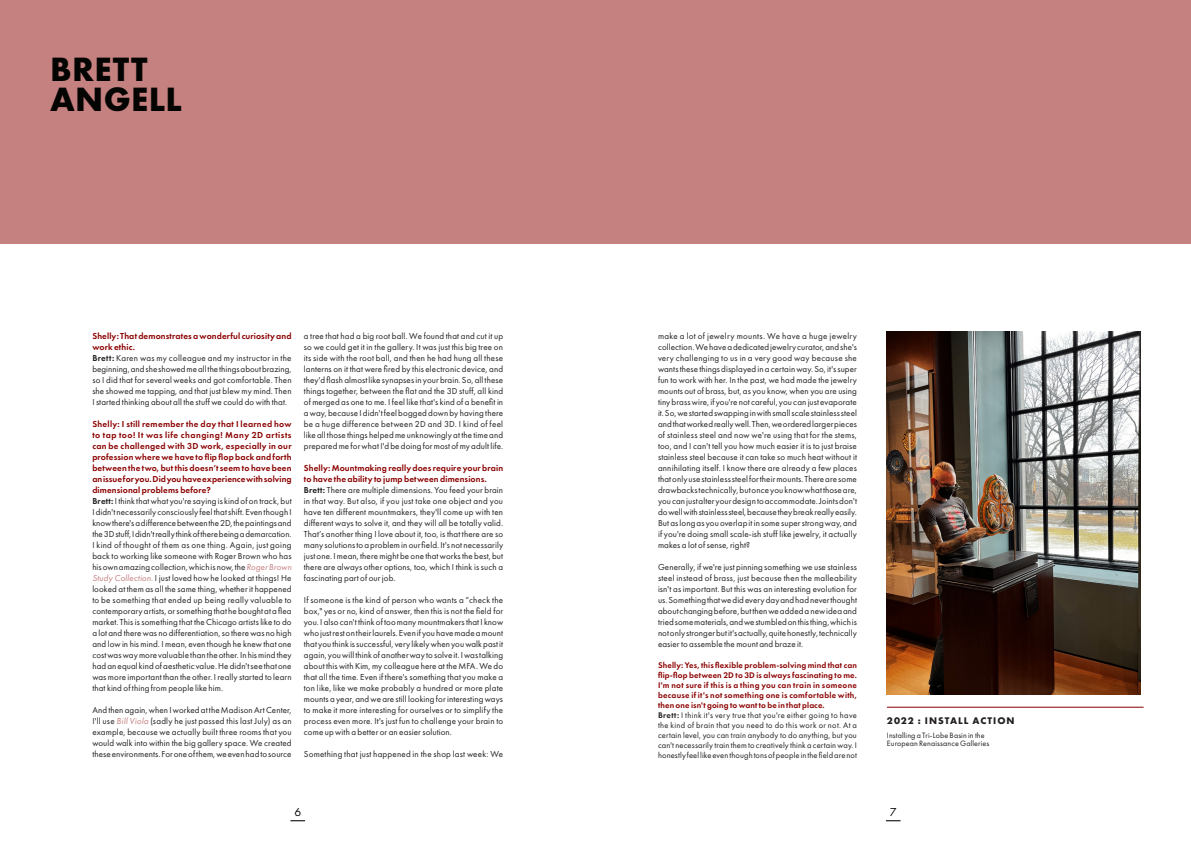
<style>
.page{position:relative;width:1191px;height:842px;background:#fff}
.page>*{position:absolute;margin:0;border:0;box-sizing:border-box;transform-origin:0 0}
.t1{font:700 35px/30px "Futura PT";letter-spacing:.01em;color:#040503}
.t2{font:12px "Futura PT";color:#040503}
.t3{font:700 10px "Futura PT";letter-spacing:.1em;color:#231f20}
.t4{font:9px/11px "Futura PT";letter-spacing:.01em;color:#231f20;text-align:justify}
.t5{font:8.5px/10px "Futura PT";letter-spacing:.02em;color:#231f20}
.t6{font:8px/8.5px "Futura PT";letter-spacing:.015em;color:#231f20}
.s1{font-weight:600;color:#8b0000}
.s2{font-weight:600}
.s3{font-style:italic;color:#c58080}
</style>
<div class="page">
<div style="left:0;top:0;width:1191px;height:243px;background:#c58080"></div>
<hr style="left:887px;top:707px;width:256px;height:1px;background:#8b0000">
<svg style="left:886px;top:820px;width:14px;height:1px"></svg>
<svg style="left:290px;top:820px;width:15px;height:1px"></svg>
<img style="left:887px;top:332px;width:253px;height:363px">
<h1 class="t1" style="left:50px;top:53px;width:133px">BRETT<br>ANGELL</h1>
<p class="t4" style="left:92px;top:330px;width:201px;text-align:left"><span class="s1">Shelly: That demonstrates a wonderful curiosity and work ethic.<br></span><span class="s2">Brett:</span> Karen was my colleague and my instructor in the beginning, and she showed me all the things about brazing, so I did that for several weeks and got comfortable. Then she showed me tapping, and that just blew my mind. Then I started thinking about all the stuff we could do with that.</p>
<p class="t4" style="left:92px;top:418px;width:201px;text-align:left"><span class="s1">Shelly: I still remember the day that I learned how to tap too! It was life changing! Many 2D artists can be challenged with 3D work, especially in our profession where we have to flip flop back and forth between the two, but this doesn’t seem to have been an issue for you. Did you have experience with solving dimensional problems before?<br></span><span class="s2">Brett:</span> I think that what you're saying is kind of on track, but I didn't necessarily consciously feel that shift. Even though I know there's a difference between the 2D, the paintings and the 3D stuff, I didn't really think of there being a demarcation.<br>I kind of thought of them as one thing. Again, just going back to working like someone with Roger Brown who has his own amazing collection, which is now, the <span class="s3">Roger Brown Study Collection.</span> I just loved how he looked at things! He looked at them as all the same thing, whether it happened to be something that ended up being really valuable to contemporary artists, or something that he bought at a flea market. This is something that the Chicago artists like to do a lot and there was no differentiation, so there was no high and low in his mind. I mean, even though he knew that one cost was way more valuable than the other. In his mind they had an equal kind of aesthetic value. He didn't see that one was more important than the other. I really started to learn that kind of thing from people like him.</p>
<p class="t4" style="left:92px;top:704px;width:201px">And then again, when I worked at the Madison Art Center, I'll use <span class="s3">Bill Viola</span> (sadly he just passed this last July) as an example, because we actually built three rooms that you would walk into within the big gallery space. We created these environments. For one of them, we even had to source</p>
<p class="t4" style="left:304px;top:330px;width:201px">a tree that had a big root ball. We found that and cut it up so we could get it in the gallery. It was just this big tree on its side with the root ball, and then he had hung all these lanterns on it that were fired by this electronic device, and they'd flash almost like synapses in your brain. So, all these things together, between the flat and the 3D stuff, all kind of merged as one to me. I feel like that's kind of a benefit in a way, because I didn't feel bogged down by having there be a huge difference between 2D and 3D. I kind of feel like all those things helped me unknowingly at the time and prepared me for what I'd be doing for most of my adult life.</p>
<p class="t4" style="left:304px;top:462px;width:201px;text-align:left"><span class="s1">Shelly: Mountmaking really does require your brain to have the ability to jump between dimensions.<br></span><span class="s2">Brett:</span> There are multiple dimensions. You feed your brain in that way. But also, if you just take one object and you have ten different mountmakers, they'll come up with ten different ways to solve it, and they will all be totally valid.<br>That’s another thing I love about it, too, is that there are so many solutions to a problem in our field. It's not necessarily just one. I mean, there might be one that works the best, but there are always other options, too, which I think is such a fascinating part of our job.</p>
<p class="t4" style="left:304px;top:594px;width:201px">If someone is the kind of person who wants a “check the box," yes or no, kind of answer, then this is not the field for you. I also can't think of too many mountmakers that I know who just rest on their laurels. Even if you have made a mount that you think is successful, very likely when you walk past it again, you will think of another way to solve it. I was talking about this with Kim, my colleague here at the MFA. We do that all the time. Even if there's something that you make a ton like, like we make probably a hundred or more plate mounts a year, and we are still looking for interesting ways to make it more interesting for ourselves or to simplify the process even more. It's just fun to challenge your brain to come up with a better or an easier solution.</p>
<p class="t4" style="left:304px;top:748px;width:201px">Something that just happened in the shop last week: We</p>
<p class="t4" style="left:658px;top:330px;width:200px">make a lot of jewelry mounts. We have a huge jewelry collection. We have a dedicated jewelry curator, and she's very challenging to us in a very good way because she wants these things displayed in a certain way. So, it's super fun to work with her. In the past, we had made the jewelry mounts out of brass, but, as you know, when you are using tiny brass wire, if you're not careful, you can just evaporate it. So, we started swapping in with small scale stainless steel and that worked really well. Then, we ordered larger pieces of stainless steel and now we're using that for the stems, too, and I can't tell you how much easier it is to just braise stainless steel because it can take so much heat without it annihilating itself. I know there are already a few places that only use stainless steel for their mounts. There are some drawbacks technically, but once you know what those are, you can just alter your design to accommodate. Joints don't do well with stainless steel, because they break really easily.<br>But as long as you overlap it in some super strong way, and if you're doing small scale-ish stuff like jewelry, it actually makes a lot of sense, right?</p>
<p class="t4" style="left:658px;top:561px;width:200px">Generally, if we're just pinning something we use stainless steel instead of brass, just because then the malleability isn't as important. But this was an interesting evolution for us. Something that we did every day and had never thought about changing before, but then we added a new idea and tried some materials, and we stumbled on this thing, which is not only stronger but it's actually, quite honestly, technically easier to assemble the mount and braze it.</p>
<p class="t5" style="left:658px;top:660px;width:200px"><span class="s1">Shelly: Yes, this flexible problem-solving mind that can flip-flop between 2D to 3D is always fascinating to me.<br>I'm not sure if this is a thing you can train in someone because if it's not something one is comfortable with, then one isn't going to want to be in that place.<br></span><span class="s2">Brett:</span> I think it's very true that you're either going to have the kind of brain that you need to do this work or not. At a certain level, you can train anybody to do anything, but you can't necessarily train them to creatively think a certain way. I honestly feel like even though tons of people in the field are not</p>
<p class="t3" style="left:887px;top:714px;width:129px">2022 : INSTALL ACTION</p>
<p class="t6" style="left:887px;top:731px;width:104px">Installing a Tri-Lobe Basin in the<br>European Renaissance Galleries</p>
<h2 class="t2" style="left:294px;top:805px;width:8px">6</h2>
<h2 class="t2" style="left:890px;top:805px;width:8px">7</h2>
</div>
